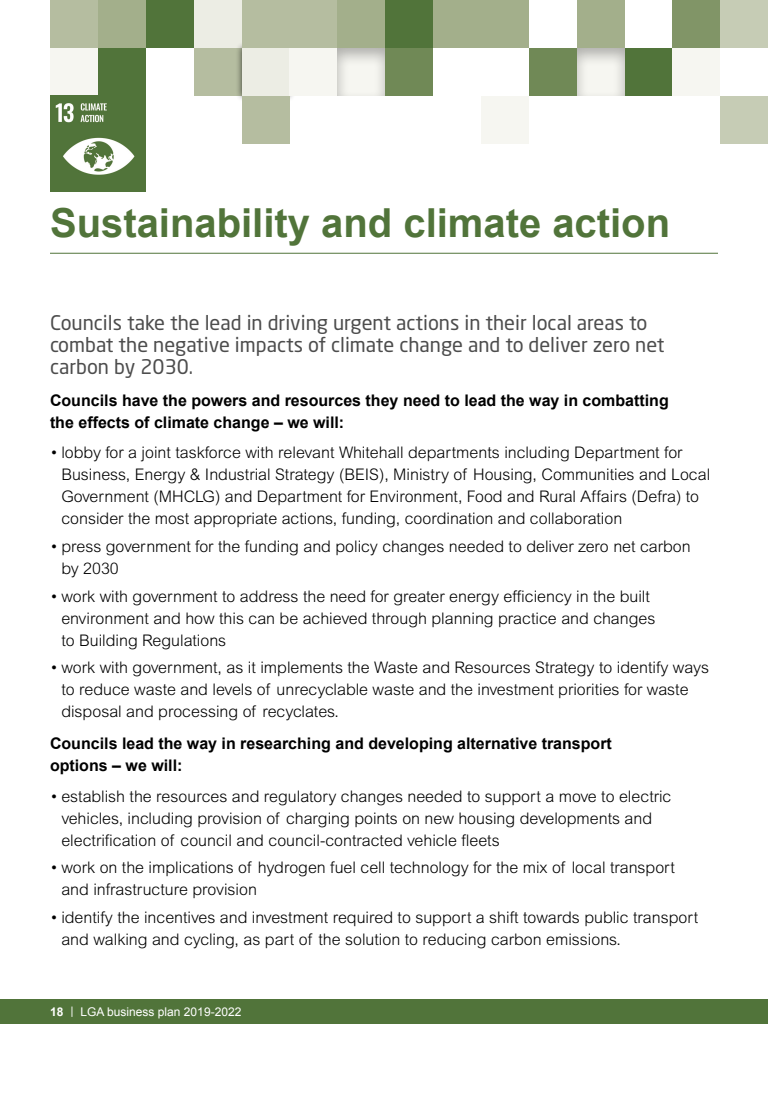
<style>
.page{position:relative;width:768px;height:1094px;background:#fff}
.page>*{position:absolute;margin:0;border:0;box-sizing:border-box;transform-origin:0 0}
.A4_Heading{font:700 40px "Arial";color:#51743a}
.A4_Intro_paragraph{font:20px/22px "Neo Sans Std";color:#4d4d4d}
.t1{font:300 16px/22px "Arial MT Std";color:#000}
.bullet_title{font:700 16px/22px "Arial";color:#000}
.t2{font:12px "Arial";color:#fff}
.s1{font-weight:700}
.s2{font-family:"DIN"}
</style>
<div class="page">
<div style="left:0;top:999px;width:768px;height:25px;background:#51743a"></div>
<div style="left:50px;top:0;width:48px;height:48px;background:#b5bda0"></div>
<div style="left:146px;top:0;width:48px;height:48px;background:#51743a"></div>
<div style="left:98px;top:48px;width:48px;height:48px;background:#51743a"></div>
<div style="left:98px;top:0;width:48px;height:48px;background:#a3af8b"></div>
<div style="left:50px;top:48px;width:48px;height:48px;background:#f6f6f1"></div>
<div style="left:194px;top:48px;width:48px;height:48px;background:#b5bda0"></div>
<div style="left:194px;top:0;width:48px;height:48px;background:#ecede4"></div>
<div style="left:235px;top:41px;width:61px;height:61px;background:#000;opacity:.6"></div>
<div style="left:242px;top:48px;width:48px;height:48px;background:#ecede4"></div>
<div style="left:290px;top:48px;width:47px;height:48px;background:#f6f6f1"></div>
<div style="left:242px;top:0;width:48px;height:48px;background:#b5bda0"></div>
<div style="left:385px;top:0;width:48px;height:48px;background:#51743a"></div>
<div style="left:290px;top:0;width:47px;height:48px;background:#b5bda0"></div>
<div style="left:337px;top:0;width:48px;height:48px;background:#a3af8b"></div>
<div style="left:385px;top:48px;width:48px;height:48px;background:#708956"></div>
<div style="left:433px;top:0;width:48px;height:48px;background:#a3af8b"></div>
<div style="left:481px;top:0;width:48px;height:48px;background:#a3af8b"></div>
<div style="left:624px;top:48px;width:48px;height:48px;background:#51743a"></div>
<div style="left:529px;top:48px;width:48px;height:48px;background:#708956"></div>
<div style="left:577px;top:0;width:47px;height:48px;background:#a3af8b"></div>
<div style="left:242px;top:96px;width:48px;height:48px;background:#b5bda0"></div>
<div style="left:481px;top:96px;width:48px;height:48px;background:#f6f6f1"></div>
<div style="left:672px;top:0;width:48px;height:48px;background:#819567"></div>
<div style="left:720px;top:0;width:48px;height:48px;background:#c6ccb5"></div>
<div style="left:672px;top:48px;width:48px;height:48px;background:#f6f6f1"></div>
<div style="left:720px;top:96px;width:48px;height:48px;background:#c6ccb5"></div>
<div style="left:329px;top:41px;width:65px;height:56px;background:#000;opacity:.3"></div>
<div style="left:569px;top:41px;width:64px;height:56px;background:#000;opacity:.3"></div>
<hr style="left:50px;top:253px;width:668px;height:1px;background:#51743a">
<img style="left:50px;top:96px;width:96px;height:95px">
<p class="A4_Heading" style="left:50px;top:197px;width:622px">Sustainability and climate action</p>
<p class="A4_Intro_paragraph" style="left:50px;top:312px;width:616px">Councils take the lead in driving urgent actions in their local areas to combat the negative impacts of climate change and to deliver zero net carbon by 2030.</p>
<p class="bullet_title" style="left:50px;top:390px;width:620px">Councils have the powers and resources they need to lead the way in combatting the effects of climate change – we will:</p>
<p class="t1" style="left:61px;top:442px;width:650px;text-indent:-11px">• lobby for a joint taskforce with relevant Whitehall departments including Department for Business, Energy &amp; Industrial Strategy (BEIS), Ministry of Housing, Communities and Local Government (MHCLG) and Department for Environment, Food and Rural Affairs (Defra) to consider the most appropriate actions, funding, coordination and collaboration</p>
<p class="t1" style="left:61px;top:535px;width:631px;text-indent:-11px">• press government for the funding and policy changes needed to deliver zero net carbon by 2030</p>
<p class="t1" style="left:61px;top:585px;width:596px;text-indent:-11px">• work with government to address the need for greater energy efficiency in the built environment and how this can be achieved through planning practice and changes to Building Regulations</p>
<p class="t1" style="left:61px;top:657px;width:649px;text-indent:-11px">• work with government, as it implements the Waste and Resources Strategy to identify ways to reduce waste and levels of unrecyclable waste and the investment priorities for waste disposal and processing of recyclates.</p>
<p class="bullet_title" style="left:50px;top:733px;width:563px">Councils lead the way in researching and developing alternative transport options – we will:</p>
<p class="t1" style="left:61px;top:785px;width:612px;text-indent:-11px">• establish the resources and regulatory changes needed to support a move to electric vehicles, including provision of charging points on new housing developments and electrification of council and council-contracted vehicle fleets</p>
<p class="t1" style="left:61px;top:857px;width:615px;text-indent:-11px">• work on the implications of hydrogen fuel cell technology for the mix of local transport and infrastructure provision</p>
<p class="t1" style="left:61px;top:906px;width:638px;text-indent:-11px">• identify the incentives and investment required to support a shift towards public transport and walking and cycling, as part of the solution to reducing carbon emissions.</p>
<p class="t2" style="left:50px;top:1004px;width:193px"><span class="s1">18</span> <span class="s2">|</span> LGA business plan 2019-2022</p>
</div>
